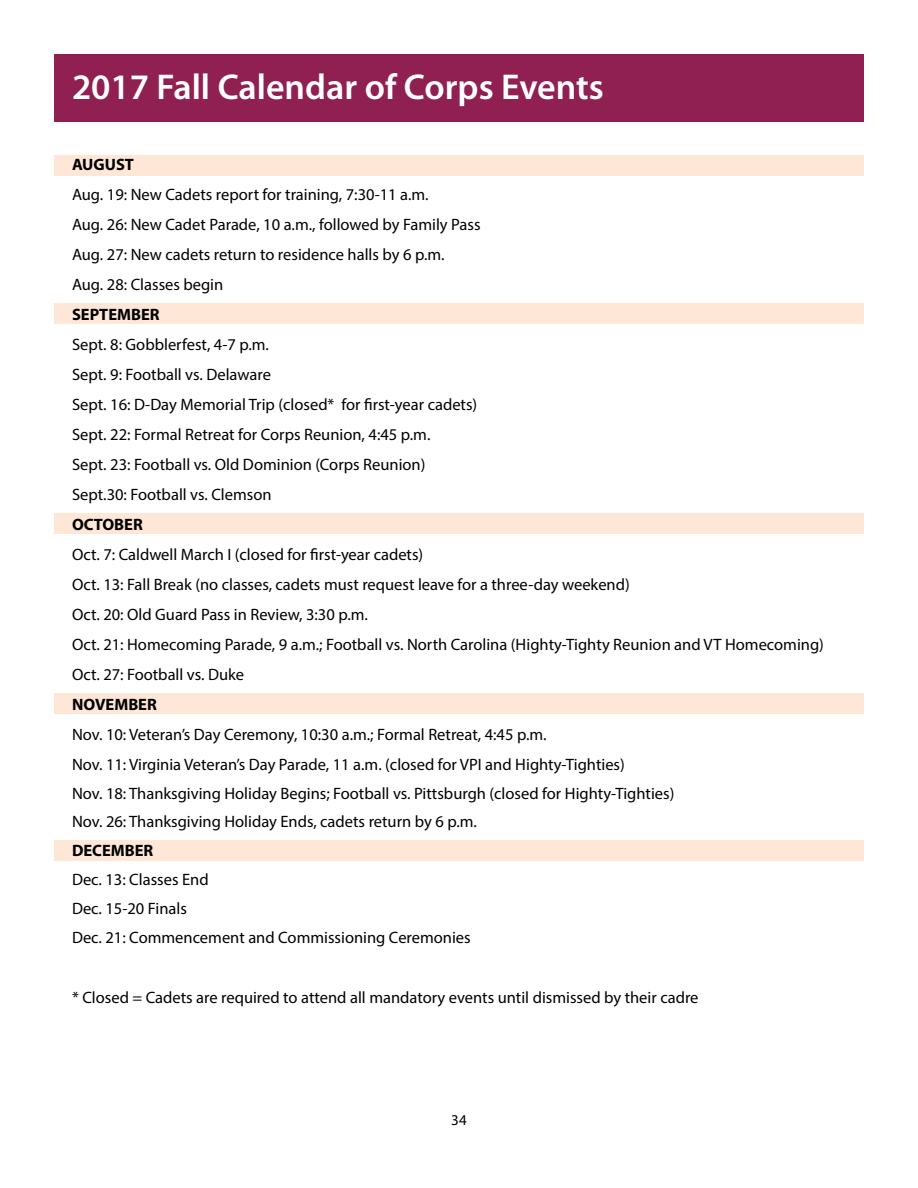
<style>
.page{position:relative;width:918px;height:1188px;background:#fff}
.page>*{position:absolute;margin:0;border:0;box-sizing:border-box;transform-origin:0 0}
.t1{font:600 36px "Myriad Pro";color:#fff}
.t2{font:16.5px/30px "Myriad Pro";color:#000}
.t3{font:700 16.5px "Myriad Pro";color:#000}
.t4{font:15px "Myriad Pro";color:#000}
</style>
<div class="page">
<div style="left:54px;top:54px;width:810px;height:68px;background:#902052"></div>
<div style="left:54px;top:155px;width:810px;height:21px;background:#fee7d6"></div>
<div style="left:54px;top:303px;width:810px;height:21px;background:#fee7d6"></div>
<div style="left:54px;top:513px;width:810px;height:21px;background:#fee7d6"></div>
<div style="left:54px;top:693px;width:810px;height:21px;background:#fee7d6"></div>
<div style="left:54px;top:840px;width:810px;height:21px;background:#fee7d6"></div>
<h1 class="t1" style="left:72px;top:64px;width:533px">2017 Fall Calendar of Corps Events</h1>
<p class="t3" style="left:72px;top:154px;width:63px">AUGUST</p>
<p class="t2" style="left:72px;top:179px;width:410px">Aug. 19: New Cadets report for training, 7:30-11 a.m.<br>Aug. 26: New Cadet Parade, 10 a.m., followed by Family Pass Aug. 27: New cadets return to residence halls by 6 p.m.<br>Aug. 28: Classes begin</p>
<p class="t3" style="left:72px;top:304px;width:89px">SEPTEMBER</p>
<p class="t2" style="left:72px;top:329px;width:407px">Sept. 8: Gobblerfest, 4-7 p.m.<br>Sept. 9: Football vs. Delaware<br>Sept. 16: D-Day Memorial Trip (closed* for first-year cadets)<br>Sept. 22: Formal Retreat for Corps Reunion, 4:45 p.m.<br>Sept. 23: Football vs. Old Dominion (Corps Reunion)<br>Sept.30: Football vs. Clemson</p>
<p class="t3" style="left:72px;top:514px;width:72px">OCTOBER</p>
<p class="t2" style="left:72px;top:539px;width:753px">Oct. 7: Caldwell March I (closed for first-year cadets)<br>Oct. 13: Fall Break (no classes, cadets must request leave for a three-day weekend)<br>Oct. 20: Old Guard Pass in Review, 3:30 p.m.<br>Oct. 21: Homecoming Parade, 9 a.m.; Football vs. North Carolina (Highty-Tighty Reunion and VT Homecoming)<br>Oct. 27: Football vs. Duke</p>
<p class="t3" style="left:72px;top:694px;width:86px">NOVEMBER</p>
<p class="t2" style="left:72px;top:719px;width:604px;line-height:29.2px">Nov. 10: Veteran’s Day Ceremony, 10:30 a.m.; Formal Retreat, 4:45 p.m.<br>Nov. 11: Virginia Veteran’s Day Parade, 11 a.m. (closed for VPI and Highty-Tighties)<br>Nov. 18: Thanksgiving Holiday Begins; Football vs. Pittsburgh (closed for Highty-Tighties)<br>Nov. 26: Thanksgiving Holiday Ends, cadets return by 6 p.m.</p>
<p class="t3" style="left:72px;top:840px;width:83px">DECEMBER</p>
<p class="t2" style="left:72px;top:865px;width:400px;line-height:28.8px">Dec. 13: Classes End<br>Dec. 15-20 Finals<br>Dec. 21: Commencement and Commissioning Ceremonies</p>
<p class="t2" style="left:72px;top:982px;width:628px">* Closed = Cadets are required to attend all mandatory events until dismissed by their cadre</p>
<p class="t4" style="left:451px;top:1111px;width:17px">34</p>
</div>
